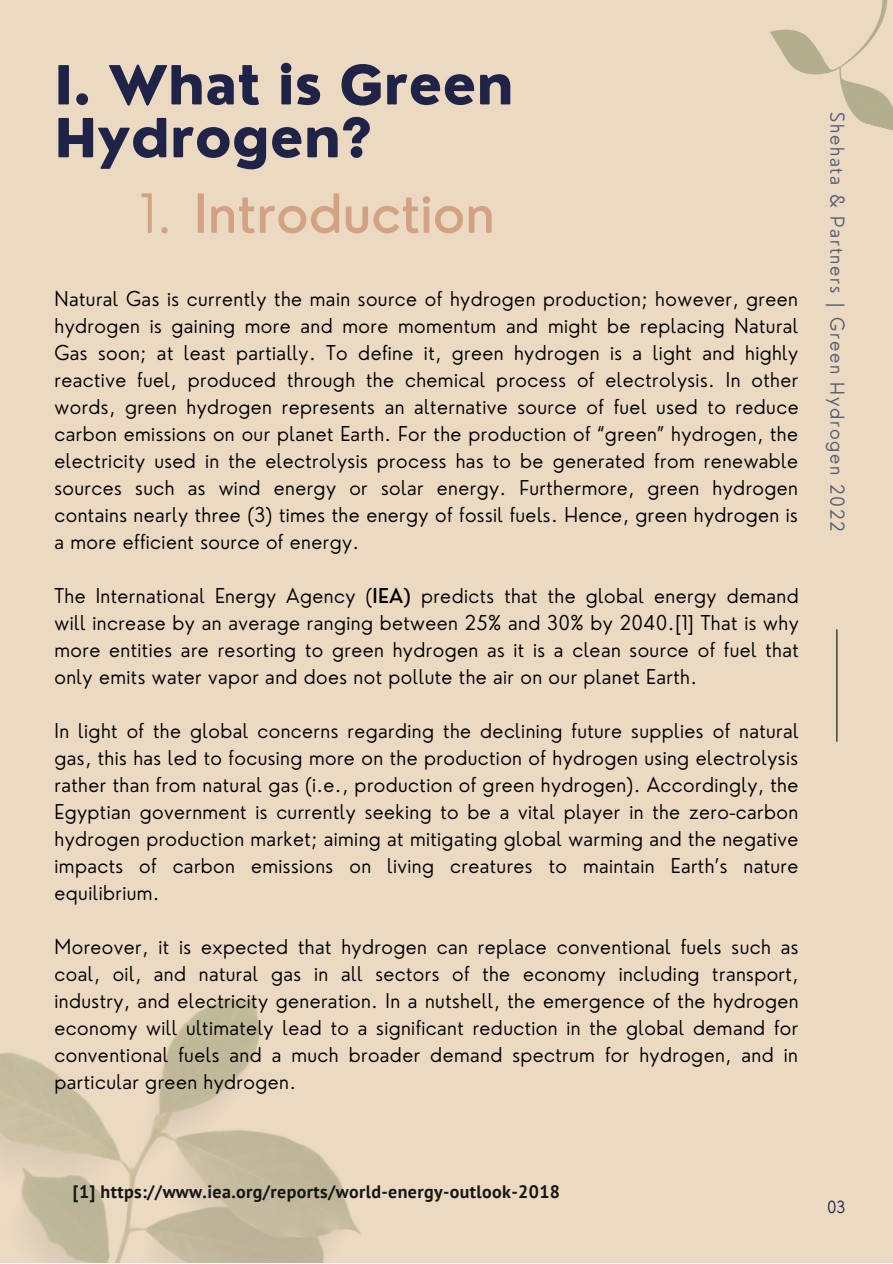
<style>
.page{position:relative;width:893px;height:1264px;background:#fff}
.page>*{position:absolute;margin:0;border:0;box-sizing:border-box;transform-origin:0 0}
.t1{font:800 52.5px/52.8px "Nourd";color:#1f2348}
.t2{font:500 52.5px "Nourd";color:#d2a282}
.t3{font:300 19.95px/27px "Nourd";letter-spacing:.02em;color:#000;text-align:justify}
.t4{font:300 18.75px "Nourd";letter-spacing:.09em;color:#545e75}
.t5{font:700 18px "PT Sans";letter-spacing:.02em;color:#151715}
.t6{font:300 16.35px "Nourd";color:#1f2348}
.s1{font-weight:300}
.s2{font-weight:500}
</style>
<div class="page">
<div style="left:0;top:0;width:892px;height:1262px;background:#ebd9c2"></div>
<img style="left:0;top:999px;width:361px;height:263px">
<svg style="left:770px;top:0;width:122px;height:130px"></svg>
<hr style="left:836px;top:629px;width:1px;height:112px;background:#000">
<h1 class="t1" style="left:55px;top:58px;width:460px">I. What is Green<br>Hydrogen?</h1>
<h1 class="t2" style="left:139px;top:180px;width:357px"><span class="s1">1.</span> Introduction</h1>
<p class="t3" style="left:55px;top:285px;width:745px">Natural Gas is currently the main source of hydrogen production; however, green hydrogen is gaining more and more momentum and might be replacing Natural Gas soon; at least partially. To define it, green hydrogen is a light and highly reactive fuel, produced through the chemical process of electrolysis. In other words, green hydrogen represents an alternative source of fuel used to reduce carbon emissions on our planet Earth. For the production of “green” hydrogen, the electricity used in the electrolysis process has to be generated from renewable sources such as wind energy or solar energy. Furthermore, green hydrogen contains nearly three (3) times the energy of fossil fuels. Hence, green hydrogen is a more efficient source of energy.</p>
<p class="t3" style="left:55px;top:582px;width:745px">The International Energy Agency (<span class="s2">IEA)</span> predicts that the global energy demand will increase by an average ranging between 25% and 30% by 2040.[1] That is why more entities are resorting to green hydrogen as it is a clean source of fuel that only emits water vapor and does not pollute the air on our planet Earth.</p>
<p class="t3" style="left:55px;top:716px;width:745px">In light of the global concerns regarding the declining future supplies of natural gas, this has led to focusing more on the production of hydrogen using electrolysis rather than from natural gas (i.e., production of green hydrogen). Accordingly, the Egyptian government is currently seeking to be a vital player in the zero-carbon hydrogen production market; aiming at mitigating global warming and the negative impacts of carbon emissions on living creatures to maintain Earth’s nature equilibrium.</p>
<p class="t3" style="left:55px;top:932px;width:745px">Moreover, it is expected that hydrogen can replace conventional fuels such as coal, oil, and natural gas in all sectors of the economy including transport, industry, and electricity generation. In a nutshell, the emergence of the hydrogen economy will ultimately lead to a significant reduction in the global demand for conventional fuels and a much broader demand spectrum for hydrogen, and in particular green hydrogen.</p>
<p class="t4" style="left:849px;top:112px;width:421px;rotate:90deg">Shehata &amp; Partners | Green Hydrogen 2022</p>
<p class="t5" style="left:73px;top:1179px;width:488px">[1] https://www.iea.org/reports/world-energy-outlook-2018</p>
<p class="t6" style="left:826px;top:1196px;width:20px">03</p>
</div>
